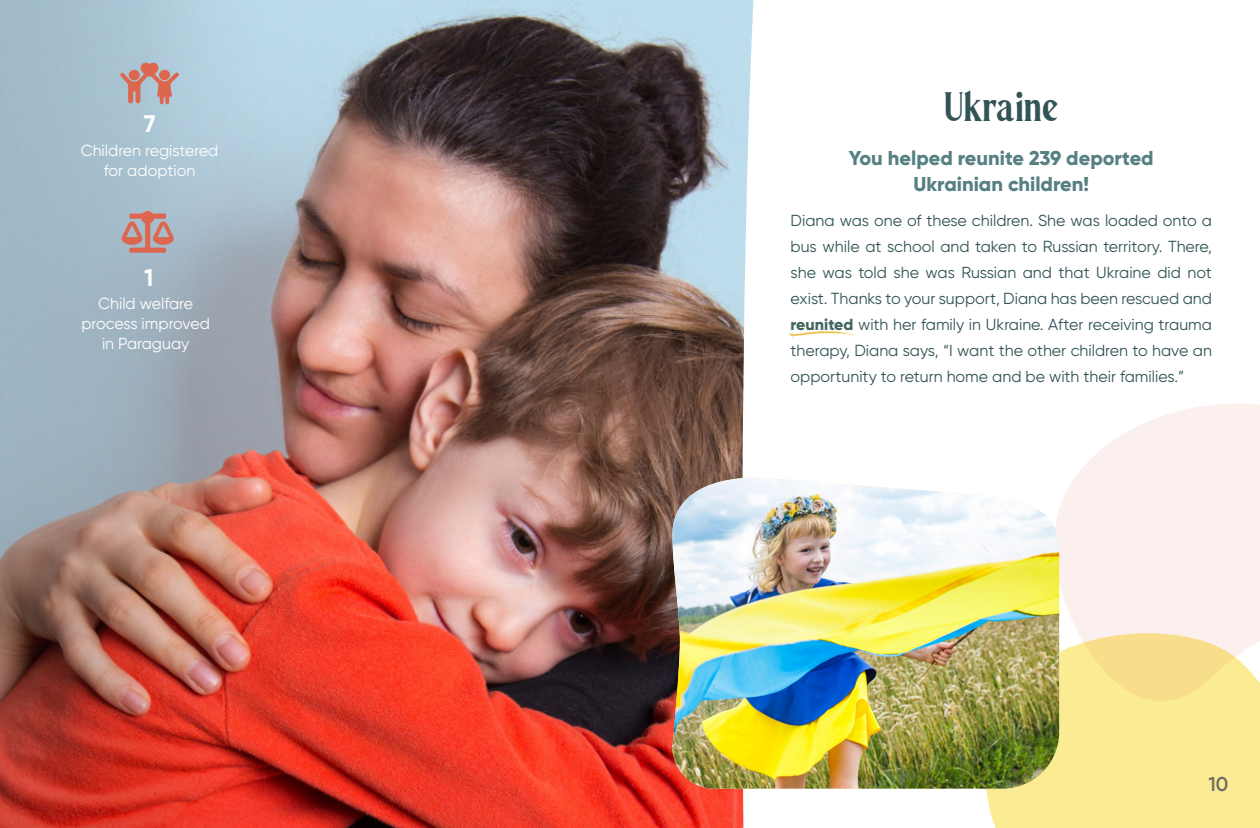
<style>
.page{position:relative;width:1260px;height:828px;background:#fff}
.page>*{position:absolute;margin:0;border:0;box-sizing:border-box;transform-origin:0 0}
.t1{font:36px "Morning Memories";color:#335456}
.NUMBER{font:700 24px "Gilroy";color:#fff}
.t2{font:800 20px/26px "Gilroy";color:#568082;text-align:center}
.t3{font:600 20px "Gilroy";color:#717066}
.t4{font:16px/26px "Gilroy";color:#335456;text-align:justify}
.STAT_TEXT{font:16px/20px "Gilroy";color:#fff;text-align:center}
.s1{font-weight:800;color:#43665f}
</style>
<div class="page">
<img style="left:0;top:0;width:737px;height:828px">
<img style="left:0;top:0;width:270px;height:827px">
<svg style="left:120px;top:62px;width:59px;height:43px;background:#bda3a4"></svg>
<div style="left:129px;top:70px;width:11px;height:10px;background:#dd664f;border-radius:50%"></div>
<div style="left:159px;top:70px;width:11px;height:10px;background:#dd664f;border-radius:50%"></div>
<svg style="left:122px;top:210px;width:52px;height:43px;background:#c0928e"></svg>
<svg style="left:737px;top:0;width:119px;height:828px"></svg>
<div style="left:986px;top:703px;width:274px;height:125px;background:#fbeb92"></div>
<svg style="left:1059px;top:403px;width:201px;height:300px;background:#fbeedb"></svg>
<img style="left:672px;top:477px;width:387px;height:312px">
<svg style="left:789px;top:331px;width:66px;height:6px"></svg>
<p class="NUMBER" style="left:144px;top:109px;width:13px">7</p>
<p class="STAT_TEXT" style="left:81px;top:140px;width:139px">Children registered for adoption</p>
<p class="NUMBER" style="left:144px;top:262px;width:11px">1</p>
<p class="STAT_TEXT" style="left:81px;top:293px;width:130px">Child welfare process improved in Paraguay</p>
<p class="t1" style="left:944px;top:83px;width:116px">Ukraine</p>
<p class="t2" style="left:849px;top:144px;width:306px">You helped reunite 239 deported<br>Ukrainian children!</p>
<p class="t4" style="left:791px;top:207px;width:423px">Diana was one of these children. She was loaded onto a bus while at school and taken to Russian territory. There, she was told she was Russian and that Ukraine did not exist. Thanks to your support, Diana has been rescued and <span class="s1">reunited</span> with her family in Ukraine. After receiving trauma therapy, Diana says, “I want the other children to have an opportunity to return home and be with their families.”</p>
<p class="t3" style="left:1208px;top:771px;width:22px">10</p>
</div>
